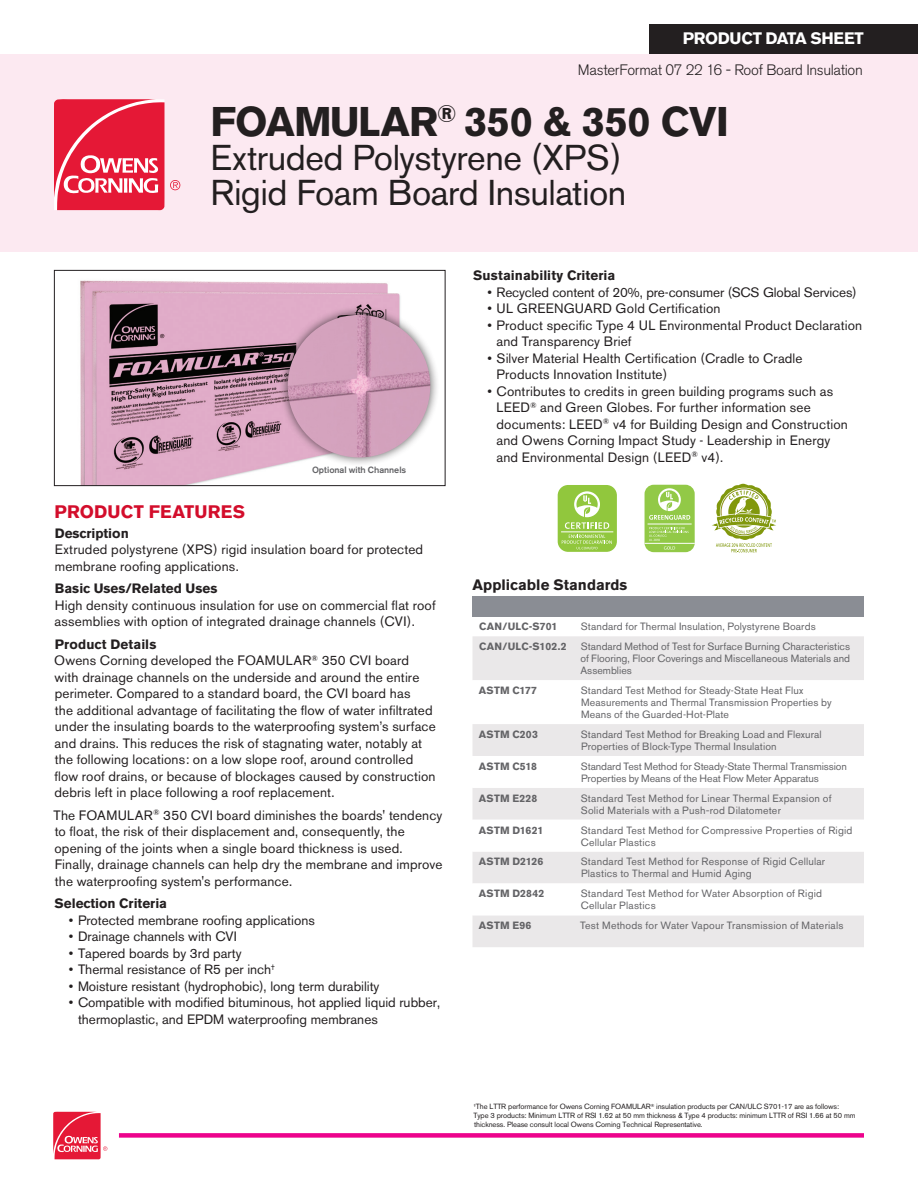
<style>
.page{position:relative;width:918px;height:1188px;background:#fff}
.page>*{position:absolute;margin:0;border:0;box-sizing:border-box;transform-origin:0 0}
.t1{font:700 41.1px "Akzidenz Grotesk BE";letter-spacing:-.01em;color:#231f20}
.t2{font:35.7px/34.5px "Akzidenz Grotesk BE";letter-spacing:-.015em;color:#231f20}
.SUBHEAD{font:700 18px "Akzidenz Grotesk BE";letter-spacing:.015em;color:#d30d2b}
.t3{font:700 16.5px "Akzidenz Grotesk BE";letter-spacing:-.02em;color:#fff}
.t4{font:300 15px "Akzidenz Grotesk BE";letter-spacing:-.02em;color:#231f20}
.SUBHEAD-2{font:700 15px "Akzidenz Grotesk BE";letter-spacing:.005em;color:#231f20}
.BODY{font:13.5px/16.5px "Akzidenz Grotesk BE";letter-spacing:.01em;color:#231f20}
.BODY-2{font:700 13.5px "Akzidenz Grotesk BE";color:#231f20}
.BODY-3{font:13.5px "Akzidenz Grotesk BE";letter-spacing:-.01em;color:#231f20}
.Table_Body{font:10.5px/12px "Akzidenz Grotesk BE";letter-spacing:.01em;color:#636366}
.Table_Body-2{font:10.5px/12px "Akzidenz Grotesk Pro";letter-spacing:.02em;color:#636366}
.Table_Body-3{font:10.5px/12px "Akzidenz Grotesk BE";letter-spacing:-.01em;color:#636366}
.Table_Body-4{font:700 10.5px "Akzidenz Grotesk BE";letter-spacing:.02em;color:#636366}
.t5{font:500 9px "Akzidenz Grotesk BE";color:#636366}
.BODY-4{font:7.5px/9px "Akzidenz Grotesk BE";letter-spacing:-.01em;color:#231f20}
</style>
<div class="page">
<div style="left:650px;top:24px;width:268px;height:48px;background:#231f20"></div>
<div style="left:0;top:54px;width:918px;height:197px;background:#fce9f1"></div>
<svg style="left:54px;top:99px;width:126px;height:111px;background:#eb5068"></svg>
<div style="left:119px;top:1133px;width:745px;height:5px;background:#ed028c"></div>
<div style="left:472px;top:596px;width:392px;height:20px;background:#8a8d94"></div>
<div style="left:472px;top:636px;width:392px;height:311px;background:#eae8e9"></div>
<svg style="left:472px;top:680px;width:392px;height:235px"></svg>
<svg style="left:53px;top:1112px;width:54px;height:47px"></svg>
<div style="left:558px;top:485px;width:59px;height:67px;background:#91c73d;border-radius:10px"></div>
<hr style="left:561px;top:532px;width:52px;height:1px;background:#fff">
<svg style="left:565px;top:491px;width:44px;height:38px"></svg>
<svg style="left:562px;top:535px;width:50px;height:15px"></svg>
<div style="left:645px;top:485px;width:50px;height:67px;background:#92c947;border-radius:9px"></div>
<hr style="left:645px;top:543px;width:50px;height:1px;background:#fff">
<svg style="left:649px;top:527px;width:40px;height:23px"></svg>
<hr style="left:648px;top:524px;width:44px;height:1px;background:#fff">
<svg style="left:649px;top:488px;width:41px;height:32px"></svg>
<svg style="left:712px;top:483px;width:64px;height:70px"></svg>
<img style="left:80px;top:280px;width:321px;height:204px">
<div style="left:54px;top:270px;width:392px;height:216px;border:1px solid #231f20"></div>
<div style="left:278px;top:305px;width:162px;height:162px;background:#231f20;opacity:.75"></div>
<img style="left:288px;top:315px;width:142px;height:143px;border-radius:71px">
<p class="t3" style="left:683px;top:29px;width:182px">PRODUCT DATA SHEET</p>
<p class="t4" style="left:578px;top:61px;width:287px">MasterFormat 07 22 16 - Roof Board Insulation</p>
<h1 class="t1" style="left:211px;top:98px;width:520px">FOAMULAR<sup>®</sup> 350 &amp; 350 CVI</h1>
<h2 class="t2" style="left:211px;top:140px;width:417px">Extruded Polystyrene (XPS)<br>Rigid Foam Board Insulation</h2>
<p class="t5" style="left:312px;top:464px;width:96px">Optional with Channels</p>
<p class="SUBHEAD" style="left:55px;top:502px;width:192px">PRODUCT FEATURES</p>
<p class="BODY-2" style="left:55px;top:525px;width:75px">Description</p>
<p class="BODY" style="left:55px;top:541px;width:370px">Extruded polystyrene (XPS) rigid insulation board for protected membrane roofing applications.</p>
<p class="BODY-2" style="left:55px;top:581px;width:164px">Basic Uses/Related Uses</p>
<p class="BODY" style="left:55px;top:597px;width:383px">High density continuous insulation for use on commercial flat roof assemblies with option of integrated drainage channels (CVI).</p>
<p class="BODY-2" style="left:55px;top:636px;width:103px">Product Details</p>
<p class="BODY" style="left:54px;top:652px;width:383px">Owens Corning developed the FOAMULAR<sup>®</sup> 350 CVI board with drainage channels on the underside and around the entire perimeter. Compared to a standard board, the CVI board has<br>the additional advantage of facilitating the flow of water infiltrated under the insulating boards to the waterproofing system’s surface and drains. This reduces the risk of stagnating water, notably at the following locations: on a low slope roof, around controlled flow roof drains, or because of blockages caused by construction debris left in place following a roof replacement.</p>
<p class="BODY" style="left:54px;top:807px;width:390px">The FOAMULAR<sup>®</sup> 350 CVI board diminishes the boards' tendency to float, the risk of their displacement and, consequently, the opening of the joints when a single board thickness is used.<br>Finally, drainage channels can help dry the membrane and improve the waterproofing system's performance.</p>
<p class="BODY-2" style="left:55px;top:896px;width:114px">Selection Criteria</p>
<p class="BODY" style="left:69px;top:912px;width:247px">• Protected membrane roofing applications</p>
<p class="BODY" style="left:69px;top:928px;width:169px">• Drainage channels with CVI</p>
<p class="BODY" style="left:69px;top:945px;width:174px">• Tapered boards by 3rd party</p>
<p class="BODY" style="left:69px;top:961px;width:207px">• Thermal resistance of R5 per inch<sup>†</sup></p>
<p class="BODY" style="left:69px;top:978px;width:312px">• Moisture resistant (hydrophobic), long term durability</p>
<p class="BODY" style="left:78px;top:994px;width:364px;text-indent:-9px">• Compatible with modified bituminous, hot applied liquid rubber, thermoplastic, and EPDM waterproofing membranes</p>
<p class="BODY-2" style="left:473px;top:268px;width:144px">Sustainability Criteria</p>
<p class="BODY-3" style="left:487px;top:284px;width:371px">• Recycled content of 20%, pre-consumer (SCS Global Services)</p>
<p class="BODY" style="left:487px;top:300px;width:235px">• UL GREENGUARD Gold Certification</p>
<p class="BODY" style="left:487px;top:317px;width:376px">• Product specific Type 4 UL Environmental Product Declaration</p>
<p class="BODY" style="left:497px;top:333px;width:137px">and Transparency Brief</p>
<p class="BODY" style="left:497px;top:350px;width:308px;text-indent:-9px">• Silver Material Health Certification (Cradle to Cradle<br>Products Innovation Institute)</p>
<p class="BODY" style="left:487px;top:383px;width:347px">• Contributes to credits in green building programs such as</p>
<p class="BODY" style="left:497px;top:399px;width:353px">LEED<sup>®</sup> and Green Globes. For further information see documents: LEED<sup>®</sup> v4 for Building Design and Construction and Owens Corning Impact Study - Leadership in Energy</p>
<p class="BODY" style="left:497px;top:449px;width:228px">and Environmental Design (LEED<sup>®</sup> v4).</p>
<p class="SUBHEAD-2" style="left:472px;top:576px;width:157px">Applicable Standards</p>
<p class="Table_Body-4" style="left:479px;top:621px;width:80px">CAN/ULC-S701</p>
<p class="Table_Body" style="left:581px;top:621px;width:236px">Standard for Thermal Insulation, Polystyrene Boards</p>
<p class="Table_Body-4" style="left:479px;top:640px;width:89px">CAN/ULC-S102.2</p>
<p class="Table_Body" style="left:580px;top:641px;width:271px;text-align:justify">Standard Method of Test for Surface Burning Characteristics of Flooring, Floor Coverings and Miscellaneous Materials and Assemblies</p>
<p class="Table_Body-4" style="left:479px;top:684px;width:60px">ASTM C177</p>
<p class="Table_Body" style="left:581px;top:684px;width:252px">Standard Test Method for Steady-State Heat Flux<br>Measurements and Thermal Transmission Properties by<br>Means of the Guarded-Hot-Plate</p>
<p class="Table_Body-4" style="left:479px;top:728px;width:61px">ASTM C203</p>
<p class="Table_Body" style="left:581px;top:728px;width:242px">Standard Test Method for Breaking Load and Flexural<br>Properties of Block-Type Thermal Insulation</p>
<p class="Table_Body-4" style="left:479px;top:760px;width:60px">ASTM C518</p>
<p class="Table_Body-3" style="left:581px;top:760px;width:268px">Standard Test Method for Steady-State Thermal Transmission<br>Properties by Means of the Heat Flow Meter Apparatus</p>
<p class="Table_Body-4" style="left:479px;top:792px;width:60px">ASTM E228</p>
<p class="Table_Body-2" style="left:581px;top:792px;width:252px">Standard Test Method for Linear Thermal Expansion of<br>Solid Materials with a Push-rod Dilatometer</p>
<p class="Table_Body-4" style="left:479px;top:824px;width:66px">ASTM D1621</p>
<p class="Table_Body-2" style="left:581px;top:824px;width:273px">Standard Test Method for Compressive Properties of Rigid<br>Cellular Plastics</p>
<p class="Table_Body-4" style="left:479px;top:856px;width:66px">ASTM D2126</p>
<p class="Table_Body-2" style="left:581px;top:856px;width:246px">Standard Test Method for Response of Rigid Cellular<br>Plastics to Thermal and Humid Aging</p>
<p class="Table_Body-4" style="left:479px;top:888px;width:67px">ASTM D2842</p>
<p class="Table_Body-2" style="left:581px;top:888px;width:243px">Standard Test Method for Water Absorption of Rigid<br>Cellular Plastics</p>
<p class="Table_Body-4" style="left:479px;top:919px;width:54px">ASTM E96</p>
<p class="Table_Body-2" style="left:580px;top:920px;width:265px">Test Methods for Water Vapour Transmission of Materials</p>
<p class="BODY-4" style="left:473px;top:1102px;width:384px"><sup>†</sup>The LTTR performance for Owens Corning FOAMULAR<sup>®</sup> insulation products per CAN/ULC S701-17 are as follows:<br>Type 3 products: Minimum LTTR of RSI 1.62 at 50 mm thickness &amp; Type 4 products: minimum LTTR of RSI 1.66 at 50 mm thickness. Please consult local Owens Corning Technical Representative.</p>
</div>
